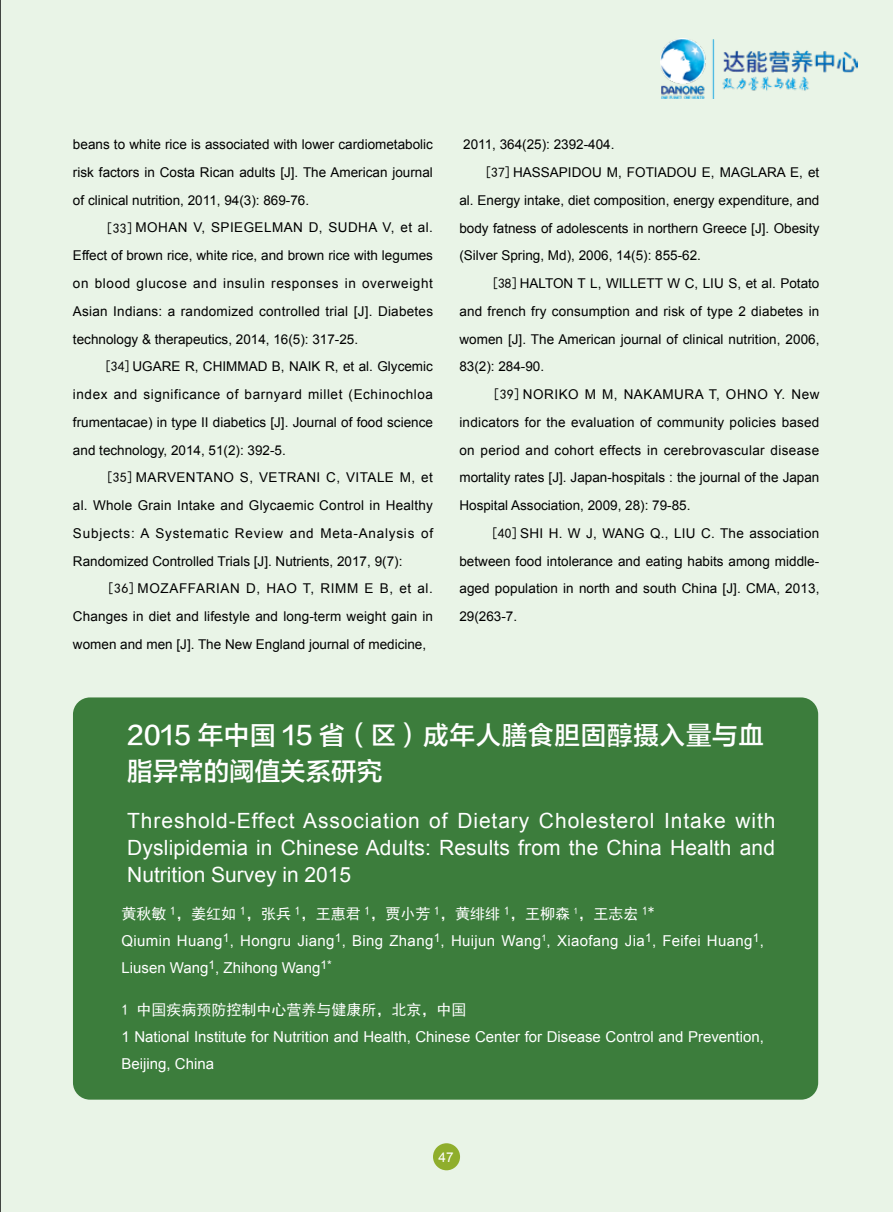
<style>
.page{position:relative;width:893px;height:1212px;background:#e9f4e7}
.page>*{position:absolute;margin:0;border:0;box-sizing:border-box;transform-origin:0 0}
.t1{font:25.5px/36px "FZLTZHK GBK1 0";letter-spacing:.03em;color:#fff}
.t2{font:21px/27px "Arial";letter-spacing:.01em;color:#fff;text-align:justify}
.t3{font:15px/27px "Arial";letter-spacing:.025em;color:#fff}
.t4{font:15px/27px "Arial";color:#fff}
.t5{font:15px "Sim Hei";color:#fff}
.t6{font:13.5px/27.8px "Arial";color:#000;text-align:justify}
.t7{font:13.5px "Arial";letter-spacing:.025em;color:#000}
.t8{font:13.5px "Arial";letter-spacing:.02em;color:#000}
.t9{font:13.5px "Arial";letter-spacing:.04em;color:#000}
.t10{font:13.5px "Arial";color:#fff}
.s1{font-family:"Sim Hei"}
</style>
<div class="page">
<img style="left:661px;top:38px;width:196px;height:61px">
<div style="left:433px;top:1143px;width:27px;height:27px;background:#8fae2c;border-radius:50%"></div>
<div style="left:73px;top:697px;width:745px;height:402px;background:#3c7d3c;border-radius:17px"></div>
<p class="t6" style="left:73px;top:131px;width:361px">beans to white rice is associated with lower cardiometabolic risk factors in Costa Rican adults [J]. The American journal of clinical nutrition, 2011, 94(3): 869-76.</p>
<p class="t6" style="left:73px;top:214px;width:362px;text-indent:33px"><span class="s1">[33]</span>MOHAN V, SPIEGELMAN D, SUDHA V, et al.<br>Effect of brown rice, white rice, and brown rice with legumes on blood glucose and insulin responses in overweight Asian Indians: a randomized controlled trial [J]. Diabetes technology &amp; therapeutics, 2014, 16(5): 317-25.</p>
<p class="t6" style="left:73px;top:353px;width:362px;text-indent:31px"><span class="s1">[34]</span>UGARE R, CHIMMAD B, NAIK R, et al. Glycemic index and significance of barnyard millet (Echinochloa frumentacae) in type II diabetics [J]. Journal of food science and technology, 2014, 51(2): 392-5.</p>
<p class="t6" style="left:73px;top:464px;width:362px;text-indent:33px"><span class="s1">[35]</span>MARVENTANO S, VETRANI C, VITALE M, et al. Whole Grain Intake and Glycaemic Control in Healthy Subjects: A Systematic Review and Meta-Analysis of Randomized Controlled Trials [J]. Nutrients, 2017, 9(7):</p>
<p class="t6" style="left:73px;top:575px;width:362px;text-indent:34px"><span class="s1">[36]</span>MOZAFFARIAN D, HAO T, RIMM E B, et al.<br>Changes in diet and lifestyle and long-term weight gain in women and men [J]. The New England journal of medicine,</p>
<p class="t6" style="left:463px;top:131px;width:153px">2011, 364(25): 2392-404.</p>
<p class="t6" style="left:484px;top:159px;width:336px"><span class="s1">[37]</span>HASSAPIDOU M, FOTIADOU E, MAGLARA E, et</p>
<p class="t6" style="left:459px;top:186px;width:361px">al. Energy intake, diet composition, energy expenditure, and</p>
<p class="t6" style="left:459px;top:214px;width:361px">body fatness of adolescents in northern Greece [J]. Obesity</p>
<p class="t6" style="left:459px;top:242px;width:243px">(Silver Spring, Md), 2006, 14(5): 855-62.</p>
<p class="t6" style="left:491px;top:270px;width:329px"><span class="s1">[38]</span>HALTON T L, WILLETT W C, LIU S, et al. Potato</p>
<p class="t6" style="left:459px;top:297px;width:361px">and french fry consumption and risk of type 2 diabetes in</p>
<p class="t6" style="left:459px;top:325px;width:362px">women [J]. The American journal of clinical nutrition, 2006,</p>
<p class="t6" style="left:459px;top:353px;width:86px">83(2): 284-90.</p>
<p class="t9" style="left:492px;top:386px;width:328px"><span class="s1">[39]</span>NORIKO M M, NAKAMURA T, OHNO Y. New</p>
<p class="t6" style="left:459px;top:408px;width:361px">indicators for the evaluation of community policies based</p>
<p class="t7" style="left:459px;top:441px;width:361px">on period and cohort effects in cerebrovascular disease</p>
<p class="t6" style="left:459px;top:464px;width:361px">mortality rates [J]. Japan-hospitals : the journal of the Japan</p>
<p class="t6" style="left:459px;top:492px;width:233px">Hospital Association, 2009, 28): 79-85.</p>
<p class="t8" style="left:491px;top:524px;width:330px"><span class="s1">[40]</span>SHI H. W J, WANG Q., LIU C. The association</p>
<p class="t6" style="left:459px;top:547px;width:361px">between food intolerance and eating habits among middle-</p>
<p class="t6" style="left:459px;top:575px;width:361px">aged population in north and south China [J]. CMA, 2013,</p>
<p class="t6" style="left:459px;top:603px;width:59px">29(263-7.</p>
<h1 class="t1" style="left:127px;top:718px;width:638px">2015 年中国 15 省（区）成年人膳食胆固醇摄入量与血脂异常的阈值关系研究</h1>
<h2 class="t2" style="left:127px;top:807px;width:650px">Threshold-Effect Association of Dietary Cholesterol Intake with Dyslipidemia in Chinese Adults: Results from the China Health and Nutrition Survey in 2015</h2>
<p class="t5" style="left:122px;top:906px;width:534px">黄秋敏 <sup>1</sup>，姜红如 <sup>1</sup>，张兵 <sup>1</sup>，王惠君 <sup>1</sup>，贾小芳 <sup>1</sup>，黄绯绯 <sup>1</sup>，王柳森 <sup>1</sup>，王志宏 <sup>1*</sup></p>
<p class="t3" style="left:122px;top:927px;width:644px">Qiumin Huang<sup>1</sup>, Hongru Jiang<sup>1</sup>, Bing Zhang<sup>1</sup>, Huijun Wang<sup>1</sup>, Xiaofang Jia<sup>1</sup>, Feifei Huang<sup>1</sup>,<br>Liusen Wang<sup>1</sup>, Zhihong Wang<sup>1*</sup></p>
<p class="t5" style="left:122px;top:1002px;width:346px">1 中国疾病预防控制中心营养与健康所，北京，中国</p>
<p class="t4" style="left:122px;top:1023px;width:644px">1 National Institute for Nutrition and Health, Chinese Center for Disease Control and Prevention,<br>Beijing, China</p>
<p class="t10" style="left:439px;top:1148px;width:17px">47</p>
</div>
